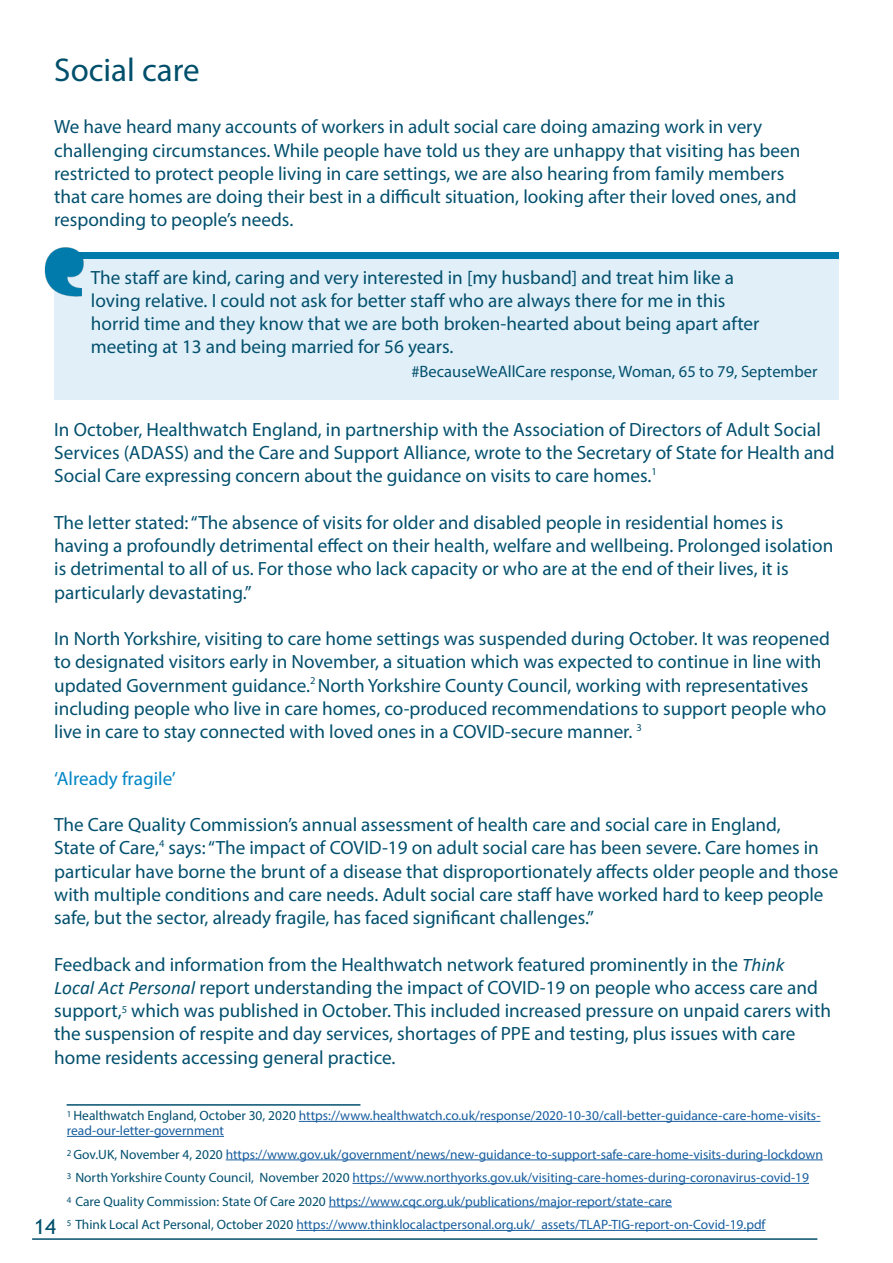
<style>
.page{position:relative;width:893px;height:1263px;background:#fff}
.page>*{position:absolute;margin:0;border:0;box-sizing:border-box;transform-origin:0 0}
.Headline_-_blue{font:33px "Myriad Pro";color:#004f6b}
.t1{font:21px "Trebuchet MS";color:#004f6b}
.t2{font:19.2px/23.2px "Myriad Pro";color:#03506e}
.t3{font:19.2px "Myriad Pro";color:#0086c6}
.t4{font:16.5px "Myriad Pro";color:#03506e}
.Title_-_62pt_pink_bo{font:13.5px/15px "Myriad Pro";color:#175d9e}
.s1{font-family:"Calibri";font-style:italic}
.s2{color:#03506e}
</style>
<div class="page">
<hr style="left:32px;top:1238px;width:785px;height:2px;background:#03506e">
<div style="left:54px;top:255px;width:785px;height:145px;background:#e1f0f8"></div>
<div style="left:54px;top:253px;width:785px;height:6px;background:#007bac"></div>
<img style="left:44px;top:247px;width:43px;height:50px">
<hr style="left:67px;top:1104px;width:293px;height:2px;background:#03506e">
<hr style="left:299px;top:1121px;width:521px;height:1px;background:#175d9e">
<hr style="left:67px;top:1136px;width:157px;height:1px;background:#175d9e">
<hr style="left:226px;top:1159px;width:597px;height:1px;background:#175d9e">
<hr style="left:352px;top:1183px;width:457px;height:1px;background:#175d9e">
<hr style="left:329px;top:1206px;width:343px;height:1px;background:#175d9e">
<hr style="left:296px;top:1230px;width:470px;height:1px;background:#175d9e">
<p class="Headline_-_blue" style="left:54px;top:49px;width:147px">Social care</p>
<p class="t2" style="left:54px;top:115px;width:748px">We have heard many accounts of workers in adult social care doing amazing work in very challenging circumstances. While people have told us they are unhappy that visiting has been restricted to protect people living in care settings, we are also hearing from family members that care homes are doing their best in a difficult situation, looking after their loved ones, and responding to people’s needs.</p>
<p class="t2" style="left:91px;top:265px;width:670px">The staff are kind, caring and very interested in [my husband] and treat him like a loving relative. I could not ask for better staff who are always there for me in this horrid time and they know that we are both broken-hearted about being apart after meeting at 13 and being married for 56 years.</p>
<p class="t4" style="left:411px;top:361px;width:407px">#BecauseWeAllCare response, Woman, 65 to 79, September</p>
<p class="t2" style="left:54px;top:417px;width:782px">In October, Healthwatch England, in partnership with the Association of Directors of Adult Social<br>Services (ADASS) and the Care and Support Alliance, wrote to the Secretary of State for Health and<br>Social Care expressing concern about the guidance on visits to care homes.<sup>1</sup></p>
<p class="t2" style="left:54px;top:510px;width:781px">The letter stated: “The absence of visits for older and disabled people in residential homes is having a profoundly detrimental effect on their health, welfare and wellbeing. Prolonged isolation is detrimental to all of us. For those who lack capacity or who are at the end of their lives, it is particularly devastating.”</p>
<p class="t2" style="left:54px;top:627px;width:777px">In North Yorkshire, visiting to care home settings was suspended during October. It was reopened to designated visitors early in November, a situation which was expected to continue in line with updated Government guidance.<sup>2</sup> North Yorkshire County Council, working with representatives including people who live in care homes, co-produced recommendations to support people who live in care to stay connected with loved ones in a COVID-secure manner. <sup>3</sup></p>
<p class="t3" style="left:54px;top:766px;width:123px">‘Already fragile’</p>
<p class="t2" style="left:54px;top:813px;width:786px">The Care Quality Commission’s annual assessment of health care and social care in England,<br>State of Care,<sup>4</sup> says: “The impact of COVID-19 on adult social care has been severe. Care homes in particular have borne the brunt of a disease that disproportionately affects older people and those with multiple conditions and care needs. Adult social care staff have worked hard to keep people safe, but the sector, already fragile, has faced significant challenges.”</p>
<p class="t2" style="left:54px;top:952px;width:778px">Feedback and information from the Healthwatch network featured prominently in the <span class="s1">Think<br>Local Act Personal</span> report understanding the impact of COVID-19 on people who access care and support,<sup>5</sup> which was published in October. This included increased pressure on unpaid carers with the suspension of respite and day services, shortages of PPE and testing, plus issues with care home residents accessing general practice.</p>
<p class="t1" style="left:34px;top:1213px;width:24px">14</p>
<p class="Title_-_62pt_pink_bo" style="left:67px;top:1108px;width:755px"><sup>1</sup> <span class="s2">Healthwatch England, October 30, 2020</span> https://www.healthwatch.co.uk/response/2020-10-30/call-better-guidance-care-home-visits&shy;read-our-letter-government</p>
<p class="Title_-_62pt_pink_bo" style="left:67px;top:1146px;width:757px"><sup>2</sup> <span class="s2">Gov.UK, November 4, 2020</span> https://www.gov.uk/government/news/new-guidance-to-support-safe-care-home-visits-during-lockdown</p>
<p class="Title_-_62pt_pink_bo" style="left:67px;top:1170px;width:744px"><sup>3</sup> <span class="s2">North Yorkshire County Council, November 2020</span> https://www.northyorks.gov.uk/visiting-care-homes-during-coronavirus-covid-19</p>
<p class="Title_-_62pt_pink_bo" style="left:67px;top:1193px;width:607px"><sup>4</sup> <span class="s2">Care Quality Commission: State Of Care 2020</span> https://www.cqc.org.uk/publications/major-report/state-care</p>
<p class="Title_-_62pt_pink_bo" style="left:67px;top:1217px;width:700px"><sup>5</sup> <span class="s2">Think Local Act Personal, October 2020</span> https://www.thinklocalactpersonal.org.uk/_assets/TLAP-TIG-report-on-Covid-19.pdf</p>
</div>
